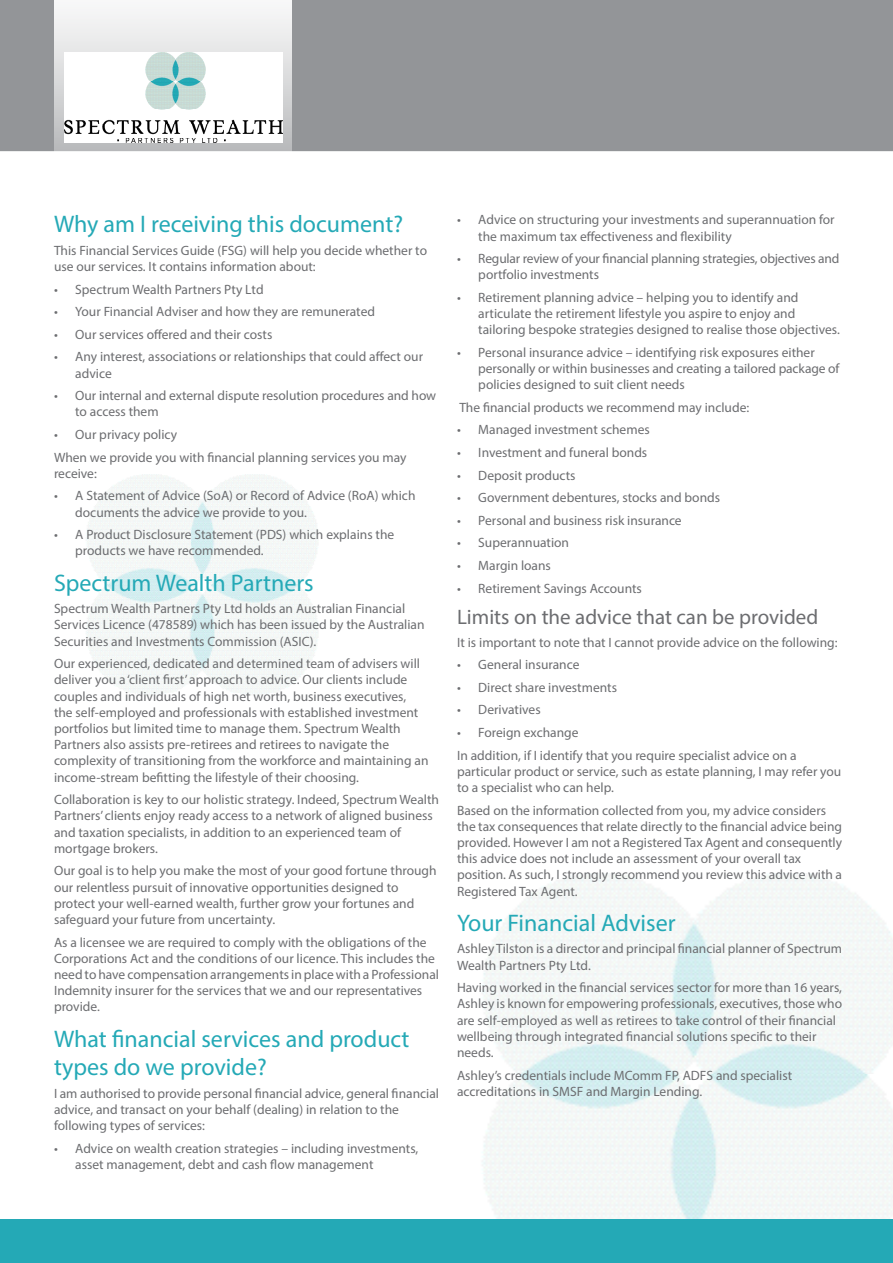
<style>
.page{position:relative;width:893px;height:1263px;background:#fff}
.page>*{position:absolute;margin:0;border:0;box-sizing:border-box;transform-origin:0 0}
.t1{font:24px/28.8px "Myriad Pro";color:#24a9b6}
.t2{font:21px "Myriad Pro";color:#6c6d70}
.t3{font:13.5px/16.2px "Myriad Pro";color:#6c6d70}
</style>
<div class="page">
<div style="left:0;top:0;width:893px;height:151px;background:#939598"></div>
<svg style="left:54px;top:0;width:237px;height:152px;fill:#eee"></svg>
<img style="left:64px;top:53px;width:218px;height:90px">
<img style="left:482px;top:878px;width:411px;height:341px">
<img style="left:86px;top:477px;width:232px;height:216px">
<div style="left:0;top:1219px;width:893px;height:44px;background:#24a9b6"></div>
<p class="t1" style="left:54px;top:210px;width:351px">Why am I receiving this document?</p>
<p class="t3" style="left:54px;top:242px;width:375px">This Financial Services Guide (FSG) will help you decide whether to use our services. It contains information about:</p>
<p class="t3" style="left:54px;top:281px;width:211px">• Spectrum Wealth Partners Pty Ltd</p>
<p class="t3" style="left:54px;top:303px;width:323px">• Your Financial Adviser and how they are remunerated</p>
<p class="t3" style="left:54px;top:326px;width:220px">• Our services offered and their costs</p>
<p class="t3" style="left:75px;top:349px;width:349px;text-indent:-21px">• Any interest, associations or relationships that could affect our advice</p>
<p class="t3" style="left:75px;top:387px;width:362px;text-indent:-21px">• Our internal and external dispute resolution procedures and how to access them</p>
<p class="t3" style="left:54px;top:426px;width:125px">• Our privacy policy</p>
<p class="t3" style="left:54px;top:449px;width:354px">When we provide you with financial planning services you may receive:</p>
<p class="t3" style="left:75px;top:488px;width:342px;text-indent:-21px">• A Statement of Advice (SoA) or Record of Advice (RoA) which documents the advice we provide to you.</p>
<p class="t3" style="left:75px;top:526px;width:320px;text-indent:-21px">• A Product Disclosure Statement (PDS) which explains the products we have recommended.</p>
<p class="t1" style="left:54px;top:568px;width:261px">Spectrum Wealth Partners</p>
<p class="t3" style="left:54px;top:600px;width:372px">Spectrum Wealth Partners Pty Ltd holds an Australian Financial<br>Services Licence (478589) which has been issued by the Australian<br>Securities and Investments Commission (ASIC).</p>
<p class="t3" style="left:54px;top:655px;width:376px">Our experienced, dedicated and determined team of advisers will deliver you a ‘client first’ approach to advice. Our clients include couples and individuals of high net worth, business executives,<br>the self-employed and professionals with established investment portfolios but limited time to manage them. Spectrum Wealth Partners also assists pre-retirees and retirees to navigate the complexity of transitioning from the workforce and maintaining an income-stream befitting the lifestyle of their choosing.</p>
<p class="t3" style="left:54px;top:791px;width:386px">Collaboration is key to our holistic strategy. Indeed, Spectrum Wealth Partners’ clients enjoy ready access to a network of aligned business and taxation specialists, in addition to an experienced team of mortgage brokers.</p>
<p class="t3" style="left:54px;top:862px;width:384px">Our goal is to help you make the most of your good fortune through our relentless pursuit of innovative opportunities designed to protect your well-earned wealth, further grow your fortunes and safeguard your future from uncertainty.</p>
<p class="t3" style="left:54px;top:934px;width:387px">As a licensee we are required to comply with the obligations of the Corporations Act and the conditions of our licence. This includes the need to have compensation arrangements in place with a Professional Indemnity insurer for the services that we and our representatives provide.</p>
<p class="t1" style="left:54px;top:1024px;width:357px">What financial services and product types do we provide?</p>
<p class="t3" style="left:54px;top:1085px;width:387px">I am authorised to provide personal financial advice, general financial advice, and transact on your behalf (dealing) in relation to the following types of services:</p>
<p class="t3" style="left:75px;top:1140px;width:345px;text-indent:-21px">• Advice on wealth creation strategies – including investments, asset management, debt and cash flow management</p>
<p class="t3" style="left:478px;top:211px;width:358px;text-indent:-21px">• Advice on structuring your investments and superannuation for the maximum tax effectiveness and flexibility</p>
<p class="t3" style="left:478px;top:250px;width:363px;text-indent:-21px">• Regular review of your financial planning strategies, objectives and portfolio investments</p>
<p class="t3" style="left:478px;top:289px;width:363px;text-indent:-21px">• Retirement planning advice – helping you to identify and articulate the retirement lifestyle you aspire to enjoy and tailoring bespoke strategies designed to realise those objectives.</p>
<p class="t3" style="left:478px;top:344px;width:363px;text-indent:-21px">• Personal insurance advice – identifying risk exposures either personally or within businesses and creating a tailored package of policies designed to suit client needs</p>
<p class="t3" style="left:459px;top:399px;width:291px">The financial products we recommend may include:</p>
<p class="t3" style="left:457px;top:422px;width:194px">• Managed investment schemes</p>
<p class="t3" style="left:457px;top:444px;width:192px">• Investment and funeral bonds</p>
<p class="t3" style="left:457px;top:467px;width:120px">• Deposit products</p>
<p class="t3" style="left:457px;top:489px;width:265px">• Government debentures, stocks and bonds</p>
<p class="t3" style="left:457px;top:512px;width:226px">• Personal and business risk insurance</p>
<p class="t3" style="left:457px;top:534px;width:114px">• Superannuation</p>
<p class="t3" style="left:457px;top:557px;width:95px">• Margin loans</p>
<p class="t3" style="left:457px;top:580px;width:186px">• Retirement Savings Accounts</p>
<p class="t2" style="left:457px;top:604px;width:363px">Limits on the advice that can be provided</p>
<p class="t3" style="left:457px;top:634px;width:382px">It is important to note that I cannot provide advice on the following:</p>
<p class="t3" style="left:457px;top:656px;width:124px">• General insurance</p>
<p class="t3" style="left:457px;top:679px;width:161px">• Direct share investments</p>
<p class="t3" style="left:457px;top:702px;width:85px">• Derivatives</p>
<p class="t3" style="left:457px;top:724px;width:123px">• Foreign exchange</p>
<p class="t3" style="left:457px;top:747px;width:386px">In addition, if I identify that you require specialist advice on a particular product or service, such as estate planning, I may refer you to a specialist who can help.</p>
<p class="t3" style="left:457px;top:802px;width:387px">Based on the information collected from you, my advice considers the tax consequences that relate directly to the financial advice being provided. However I am not a Registered Tax Agent and consequently this advice does not include an assessment of your overall tax position. As such, I strongly recommend you review this advice with a Registered Tax Agent.</p>
<p class="t1" style="left:457px;top:908px;width:220px">Your Financial Adviser</p>
<p class="t3" style="left:457px;top:940px;width:387px">Ashley Tilston is a director and principal financial planner of Spectrum<br>Wealth Partners Pty Ltd.</p>
<p class="t3" style="left:457px;top:979px;width:387px">Having worked in the financial services sector for more than 16 years, Ashley is known for empowering professionals, executives, those who are self-employed as well as retirees to take control of their financial wellbeing through integrated financial solutions specific to their needs.</p>
<p class="t3" style="left:457px;top:1067px;width:337px">Ashley’s credentials include MComm FP, ADFS and specialist accreditations in SMSF and Margin Lending.</p>
</div>
